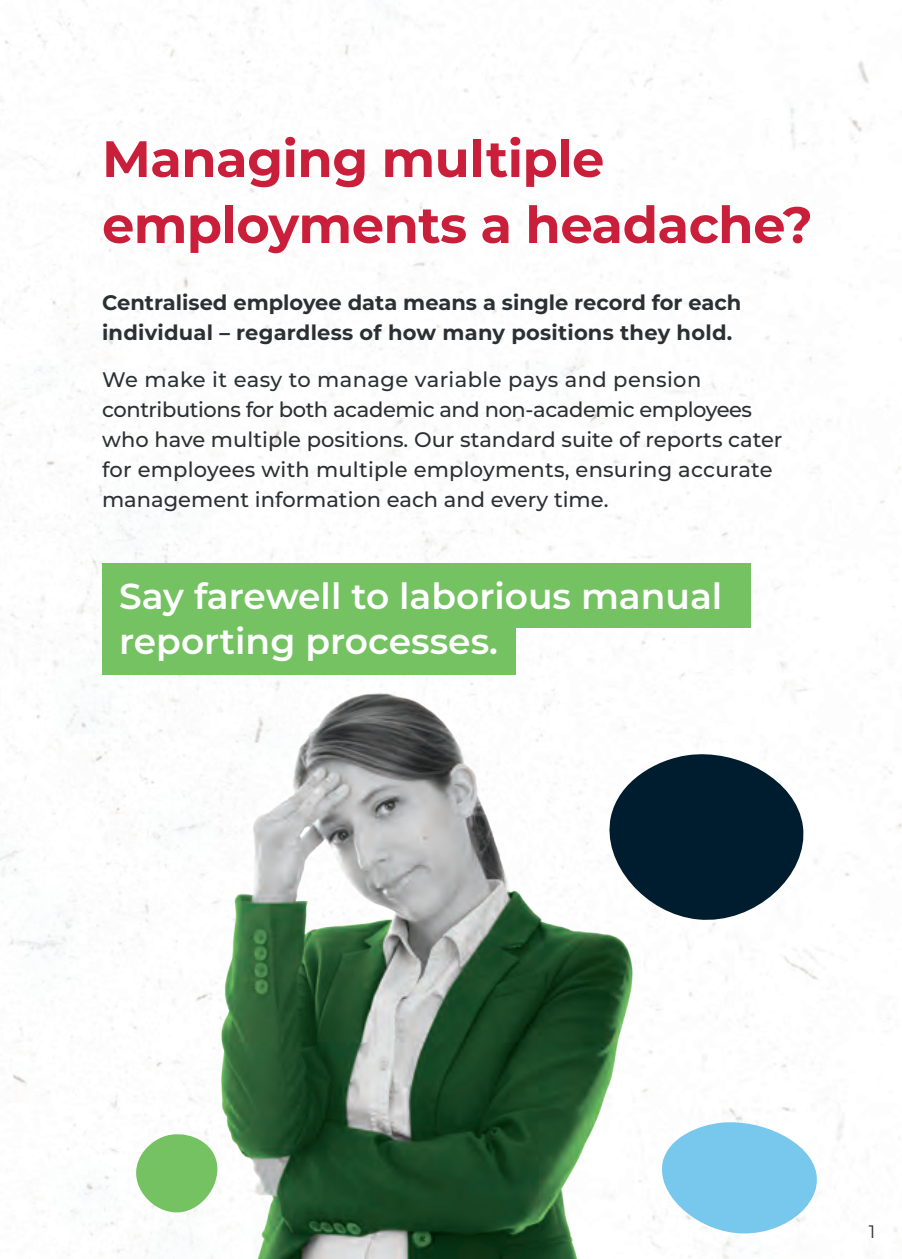
<style>
.page{position:relative;width:902px;height:1259px;background:#fff}
.page>*{position:absolute;margin:0;border:0;box-sizing:border-box;transform-origin:0 0}
.t1{font:700 51px/66px "Montserrat";letter-spacing:-.01em;color:#c91f3a}
.t2{font:600 36px/45px "Montserrat";color:#fff}
.t3{font:500 21px/30px "Montserrat";color:#2c3032}
.t4{font:700 21px/30px "Montserrat";color:#2c3032}
.t5{font:18px "Montserrat";color:#2c3032}
</style>
<div class="page">
<img style="left:0;top:0;width:901px;height:1259px">
<img style="left:170px;top:676px;width:493px;height:583px">
<svg style="left:136px;top:1129px;width:86px;height:85px"></svg>
<svg style="left:601px;top:748px;width:208px;height:176px"></svg>
<svg style="left:656px;top:1119px;width:166px;height:119px"></svg>
<div style="left:102px;top:614px;width:413px;height:60px;background:#74c262"></div>
<div style="left:102px;top:563px;width:648px;height:65px;background:#74c262"></div>
<p class="t1" style="left:102px;top:123px;width:712px">Managing multiple employments a headache?</p>
<p class="t4" style="left:102px;top:286px;width:640px">Centralised employee data means a single record for each individual – regardless of how many positions they hold.</p>
<p class="t3" style="left:102px;top:363px;width:681px">We make it easy to manage variable pays and pension contributions for both academic and non-academic employees who have multiple positions. Our standard suite of reports cater for employees with multiple employments, ensuring accurate management information each and every time.</p>
<p class="t2" style="left:119px;top:572px;width:604px">Say farewell to laborious manual reporting processes.</p>
<p class="t5" style="left:868px;top:1219px;width:8px">1</p>
</div>
